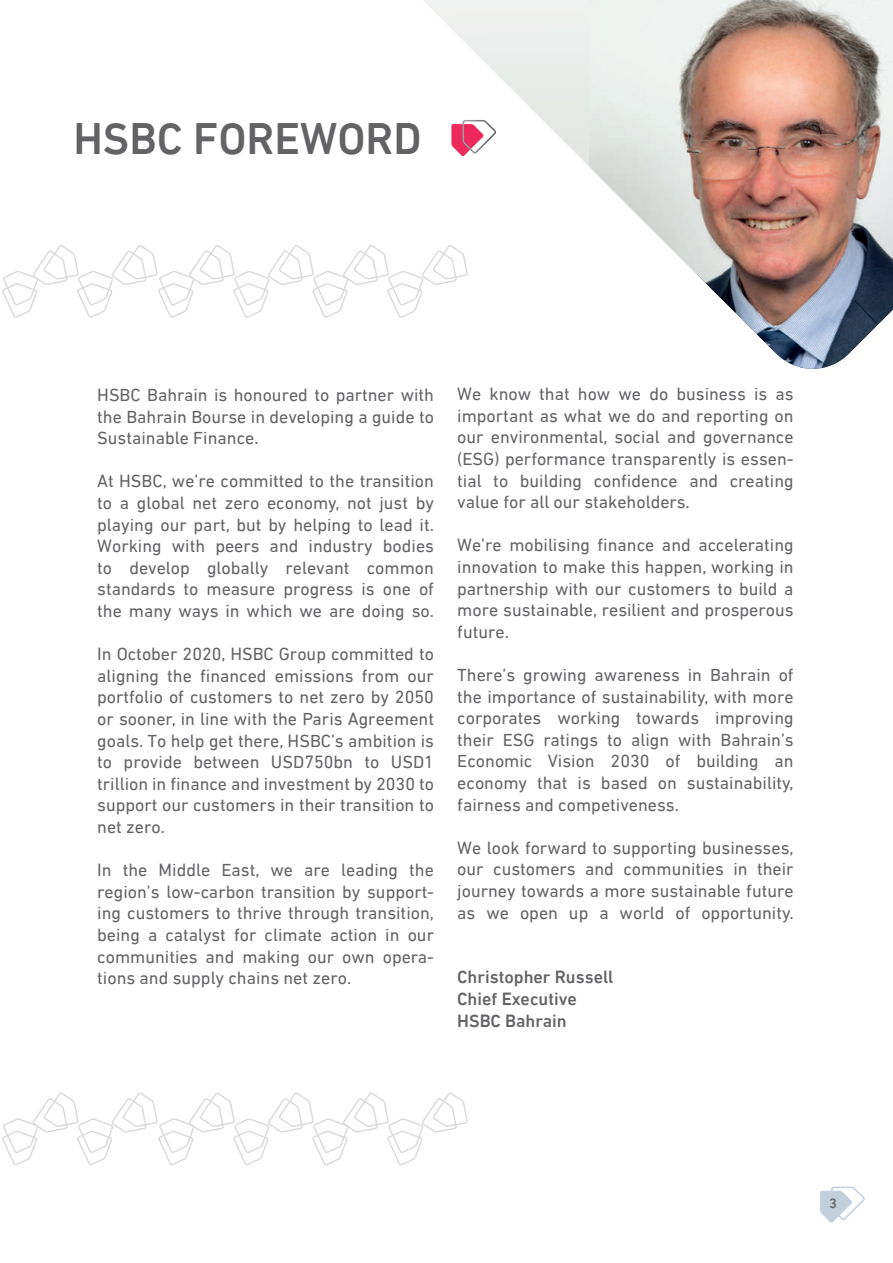
<style>
.page{position:relative;width:893px;height:1263px;background:#fff}
.page>*{position:absolute;margin:0;border:0;box-sizing:border-box;transform-origin:0 0}
.t1{font:500 45px "DIN Next LTW23";color:#636366}
.t2{font:18px/21.6px "DIN Next LTW23";color:#636366;text-align:justify}
.t3{font:500 18px/21.6px "DIN Next LTW23";color:#636366}
.t4{font:500 13.95px "DIN Next LTW23";color:#636366}
</style>
<div class="page">
<svg style="left:2px;top:245px;width:421px;height:73px"></svg>
<svg style="left:2px;top:1092px;width:466px;height:73px"></svg>
<svg style="left:423px;top:0;width:166px;height:285px"></svg>
<img style="left:589px;top:0;width:304px;height:369px">
<svg style="left:820px;top:1186px;width:45px;height:37px"></svg>
<h1 class="t1" style="left:73px;top:112px;width:350px">HSBC FOREWORD</h1>
<p class="t2" style="left:97px;top:384px;width:338px">HSBC Bahrain is honoured to partner with the Bahrain Bourse in developing a guide to Sustainable Finance.</p>
<p class="t2" style="left:97px;top:470px;width:338px">At HSBC, we’re committed to the transition to a global net zero economy, not just by playing our part, but by helping to lead it.<br>Working with peers and industry bodies to develop globally relevant common standards to measure progress is one of the many ways in which we are doing so.</p>
<p class="t2" style="left:97px;top:643px;width:338px">In October 2020, HSBC Group committed to aligning the financed emissions from our portfolio of customers to net zero by 2050 or sooner, in line with the Paris Agreement goals. To help get there, HSBC’s ambition is to provide between USD750bn to USD1 trillion in finance and investment by 2030 to support our customers in their transition to net zero.</p>
<p class="t2" style="left:97px;top:859px;width:338px">In the Middle East, we are leading the region’s low-carbon transition by support&shy;ing customers to thrive through transition, being a catalyst for climate action in our communities and making our own opera&shy;tions and supply chains net zero.</p>
<p class="t2" style="left:457px;top:383px;width:338px">We know that how we do business is as important as what we do and reporting on our environmental, social and governance (ESG) performance transparently is essen&shy;tial to building confidence and creating value for all our stakeholders.</p>
<p class="t2" style="left:457px;top:534px;width:338px">We’re mobilising finance and accelerating innovation to make this happen, working in partnership with our customers to build a more sustainable, resilient and prosperous future.</p>
<p class="t2" style="left:457px;top:664px;width:338px">There’s growing awareness in Bahrain of the importance of sustainability, with more corporates working towards improving their ESG ratings to align with Bahrain’s Economic Vision 2030 of building an economy that is based on sustainability, fairness and competiveness.</p>
<p class="t2" style="left:457px;top:837px;width:338px">We look forward to supporting businesses, our customers and communities in their journey towards a more sustainable future as we open up a world of opportunity.</p>
<p class="t3" style="left:457px;top:966px;width:158px">Christopher Russell<br>Chief Executive<br>HSBC Bahrain</p>
<p class="t4" style="left:829px;top:1195px;width:9px">3</p>
</div>
